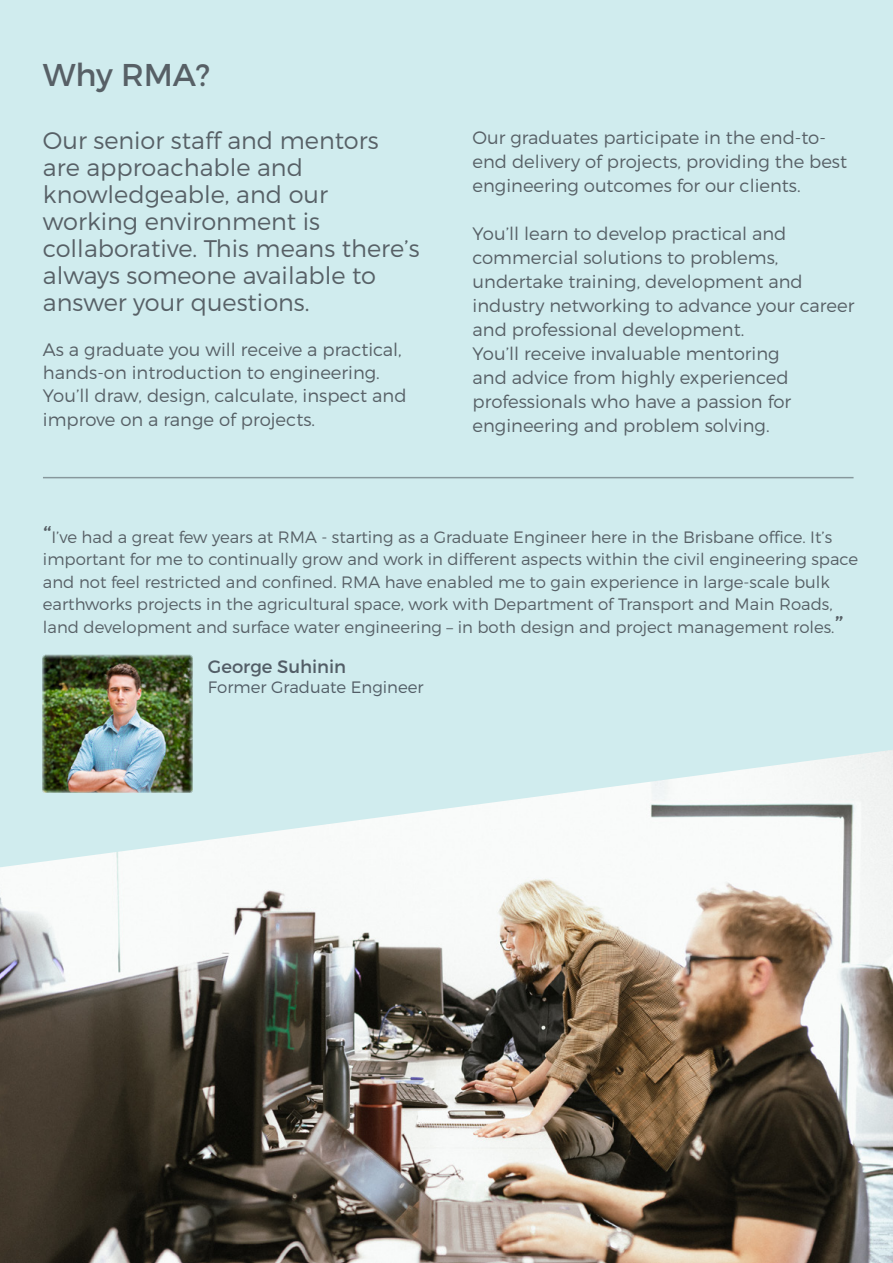
<style>
.page{position:relative;width:893px;height:1263px;background:#fff}
.page>*{position:absolute;margin:0;border:0;box-sizing:border-box;transform-origin:0 0}
.t1{font:31.5px "Montserrat";color:#576066}
.t2{font:300 24px/27px "Montserrat";color:#576066}
.t3{font:300 18px/24px "Montserrat";color:#576066}
.t4{font:18px "Montserrat";color:#525d66}
.t5{font:300 16.5px/22.5px "Montserrat";color:#576066}
.t6{font:300 16.5px "Montserrat";color:#525d66}
.s1{font-size:29.7px}
.s2{font-size:30px}
</style>
<div class="page">
<div style="left:1px;top:0;width:892px;height:1263px;background:#d0ecee"></div>
<img style="left:0;top:750px;width:893px;height:513px">
<img style="left:43px;top:655px;width:150px;height:137px">
<hr style="left:43px;top:477px;width:810px;height:1px;background:#576066">
<h1 class="t1" style="left:43px;top:55px;width:169px">Why RMA?</h1>
<h2 class="t2" style="left:43px;top:127px;width:378px">Our senior staff and mentors are approachable and knowledgeable, and our working environment is collaborative. This means there’s always someone available to answer your questions.</h2>
<p class="t3" style="left:43px;top:337px;width:365px;line-height:23.2px">As a graduate you will receive a practical, hands-on introduction to engineering.<br>You’ll draw, design, calculate, inspect and improve on a range of projects.</p>
<p class="t3" style="left:473px;top:125px;width:376px">Our graduates participate in the end-to&shy;end delivery of projects, providing the best engineering outcomes for our clients.</p>
<p class="t3" style="left:473px;top:221px;width:383px">You’ll learn to develop practical and commercial solutions to problems, undertake training, development and industry networking to advance your career and professional development.<br>You’ll receive invaluable mentoring<br>and advice from highly experienced professionals who have a passion for engineering and problem solving.</p>
<p class="t5" style="left:43px;top:525px;width:817px"><span class="s1">“</span>I’ve had a great few years at RMA - starting as a Graduate Engineer here in the Brisbane office. It’s important for me to continually grow and work in different aspects within the civil engineering space and not feel restricted and confined. RMA have enabled me to gain experience in large-scale bulk earthworks projects in the agricultural space, work with Department of Transport and Main Roads, land development and surface water engineering – in both design and project management roles.<span class="s2">”</span></p>
<p class="t4" style="left:208px;top:655px;width:140px">George Suhinin</p>
<p class="t6" style="left:208px;top:677px;width:217px">Former Graduate Engineer</p>
</div>
